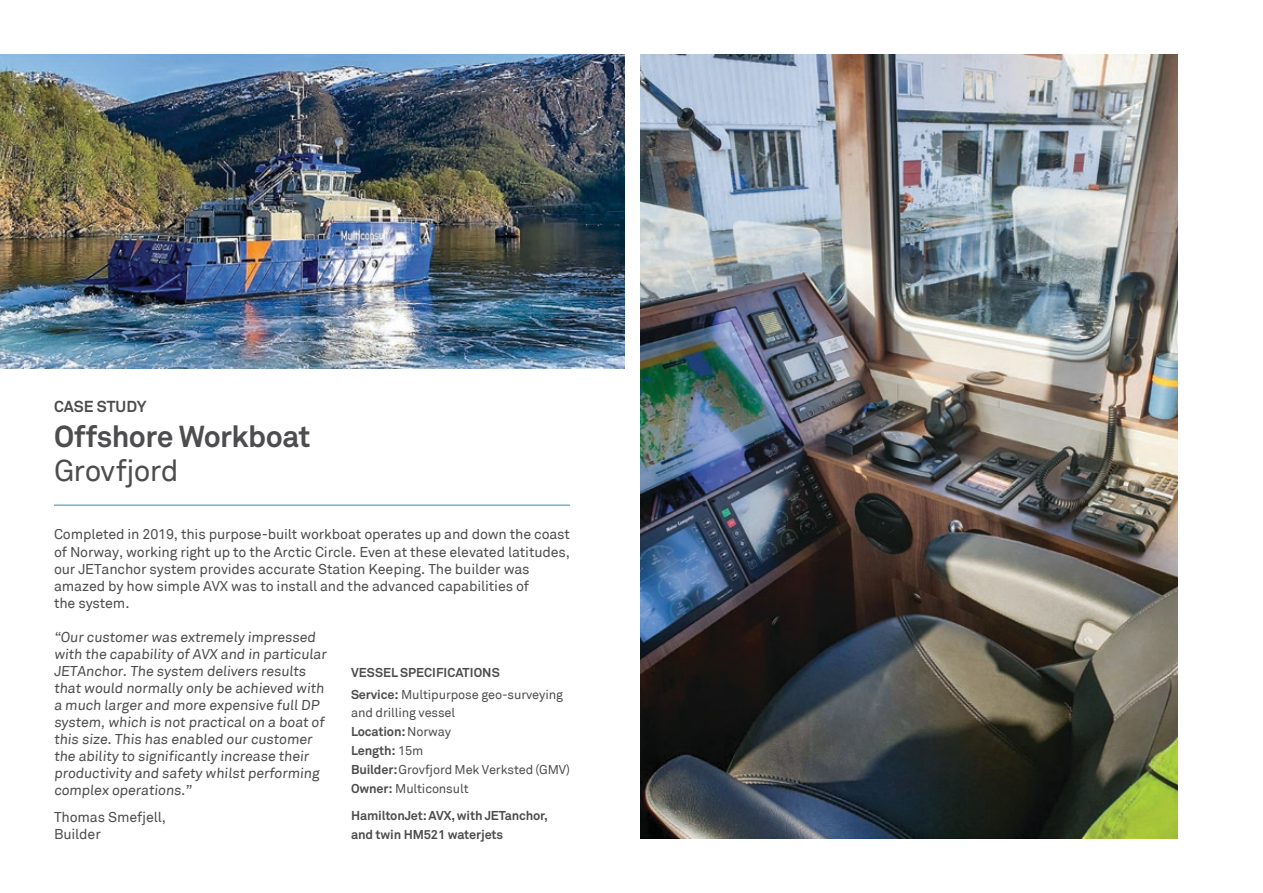
<style>
.page{position:relative;width:1263px;height:893px;background:#fff}
.page>*{position:absolute;margin:0;border:0;box-sizing:border-box;transform-origin:0 0}
.t1{font:700 30px "Akkurat";letter-spacing:-.02em;color:#4d4d4f}
.t2{font:30px "Akkurat";letter-spacing:-.02em;color:#4d4d4f}
.t3{font:700 15.75px "Akkurat";color:#4d4d4f}
.t4{font:14.25px/17.1px "Akkurat";letter-spacing:-.01em;color:#4d4d4f}
.t5{font:12.75px/18.8px "Akkurat";letter-spacing:-.01em;color:#4d4d4f}
.t6{font:700 12.75px/18.8px "Akkurat";letter-spacing:-.01em;color:#4d4d4f}
.s1{font-weight:700}
</style>
<div class="page">
<img style="left:640px;top:54px;width:538px;height:785px">
<img style="left:0;top:54px;width:624px;height:314px">
<hr style="left:54px;top:505px;width:516px;height:1px;background:#4b95c2">
<p class="t3" style="left:54px;top:397px;width:94px">CASE STUDY</p>
<h1 class="t1" style="left:54px;top:417px;width:258px">Offshore Workboat</h1>
<h1 class="t2" style="left:54px;top:453px;width:126px">Grovfjord</h1>
<p class="t4" style="left:54px;top:526px;width:518px">Completed in 2019, this purpose-built workboat operates up and down the coast of Norway, working right up to the Arctic Circle. Even at these elevated latitudes, our JETanchor system provides accurate Station Keeping. The builder was amazed by how simple AVX was to install and the advanced capabilities of<br>the system.</p>
<p class="t4" style="left:54px;top:628px;width:276px">“Our customer was extremely impressed with the capability of AVX and in particular JETAnchor. The system delivers results that would normally only be achieved with a much larger and more expensive full DP system, which is not practical on a boat of this size. This has enabled our customer the ability to significantly increase their productivity and safety whilst performing complex operations.”</p>
<p class="t4" style="left:54px;top:809px;width:114px">Thomas Smefjell,<br>Builder</p>
<p class="t6" style="left:351px;top:663px;width:150px">VESSEL SPECIFICATIONS</p>
<p class="t5" style="left:351px;top:685px;width:220px"><span class="s1">Service:</span> Multipurpose geo-surveying and drilling vessel<br><span class="s1">Location:</span> Norway<br><span class="s1">Length:</span> 15m<br><span class="s1">Builder:</span> Grovfjord Mek Verksted (GMV)<br><span class="s1">Owner:</span> Multiconsult</p>
<p class="t6" style="left:351px;top:806px;width:198px">HamiltonJet: AVX, with JETanchor, and twin HM521 waterjets</p>
</div>
